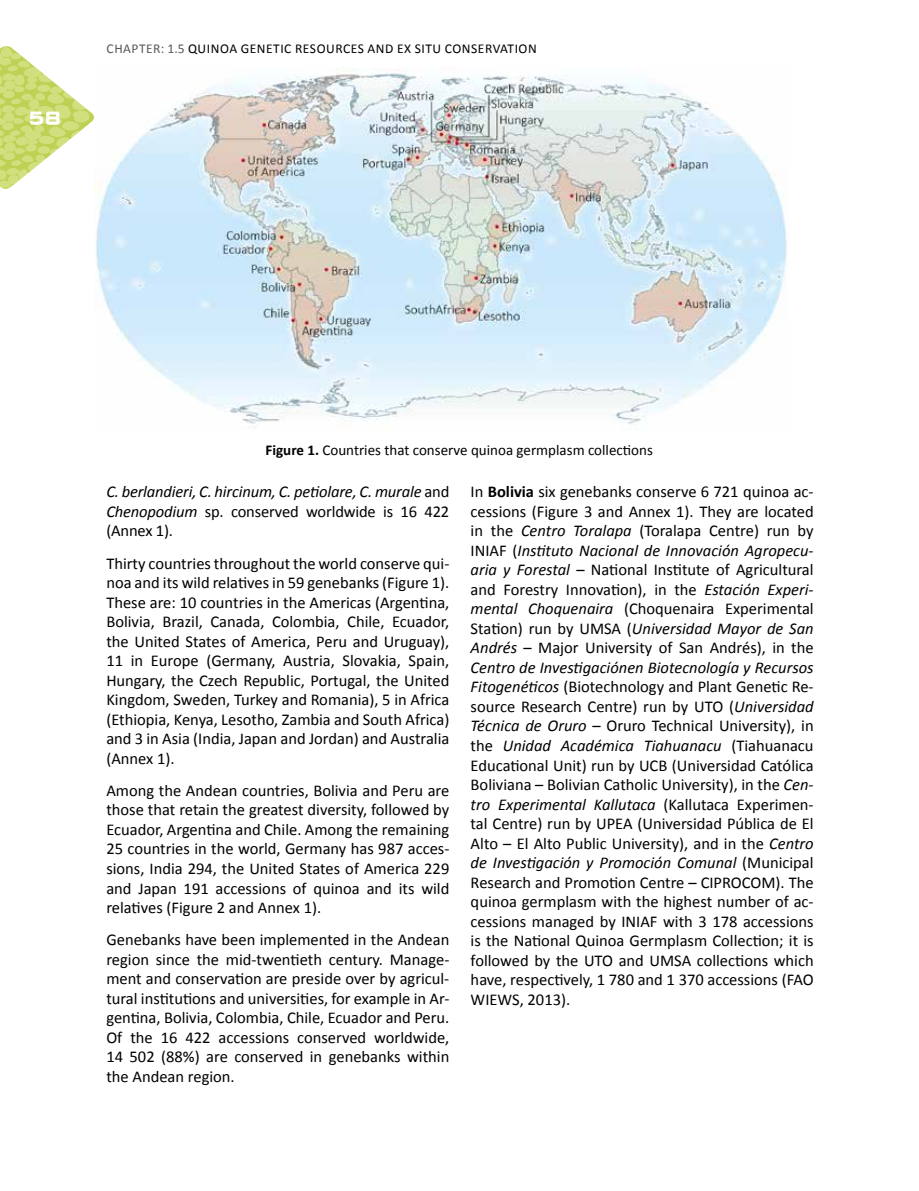
<style>
.page{position:relative;width:919px;height:1191px;background:#fff}
.page>*{position:absolute;margin:0;border:0;box-sizing:border-box;transform-origin:0 0}
.t1{font:300 22.5px "Bank Gothic BT";color:#fff}
.t2{font:16.5px/19.5px "Calibri";color:#000;text-align:justify}
.t3{font:italic 16.5px/19.5px "Calibri";letter-spacing:-.01em;color:#000;text-align:justify}
.t4{font:15px "Calibri";color:#000}
.t5{font:13.5px "Calibri";letter-spacing:.04em;color:#000}
.s1{color:#58585a}
.s2{font-weight:700}
.s3{font-style:normal}
.s4{font-style:italic}
</style>
<div class="page">
<svg style="left:0;top:46px;width:94px;height:143px"></svg>
<img style="left:94px;top:67px;width:693px;height:363px">
<h1 class="t1" style="left:28px;top:106px;width:35px">58</h1>
<p class="t5" style="left:107px;top:40px;width:143px"><span class="s1">CHAPTER: 1.5</span> QUINOA genetic</p>
<p class="t5" style="left:295px;top:40px;width:9px">resources</p>
<p class="t5" style="left:367px;top:40px;width:10px">and</p>
<p class="t5" style="left:397px;top:40px;width:25px">ex situ</p>
<p class="t5" style="left:445px;top:40px;width:9px">conservation</p>
<p class="t4" style="left:265px;top:440px;width:389px"><span class="s2">Figure 1.</span> Countries that conserve quinoa germplasm collections</p>
<p class="t3" style="left:106px;top:481px;width:344px">C. berlandieri, C. hircinum, C. petiolare, C. murale <span class="s3">and </span>Chenopodium <span class="s3">sp. conserved worldwide is 16 422 (Annex 1).</span></p>
<p class="t2" style="left:106px;top:553px;width:344px">Thirty countries throughout the world conserve qui&shy;noa and its wild relatives in 59 genebanks (Figure 1).<br>These are: 10 countries in the Americas (Argentina, Bolivia, Brazil, Canada, Colombia, Chile, Ecuador, the United States of America, Peru and Uruguay), 11 in Europe (Germany, Austria, Slovakia, Spain, Hungary, the Czech Republic, Portugal, the United Kingdom, Sweden, Turkey and Romania), 5 in Africa (Ethiopia, Kenya, Lesotho, Zambia and South Africa) and 3 in Asia (India, Japan and Jordan) and Australia (Annex 1).</p>
<p class="t2" style="left:106px;top:780px;width:344px">Among the Andean countries, Bolivia and Peru are those that retain the greatest diversity, followed by Ecuador, Argentina and Chile. Among the remaining 25 countries in the world, Germany has 987 acces&shy;sions, India 294, the United States of America 229 and Japan 191 accessions of quinoa and its wild relatives (Figure 2 and Annex 1).</p>
<p class="t2" style="left:106px;top:930px;width:344px">Genebanks have been implemented in the Andean region since the mid-twentieth century. Manage&shy;ment and conservation are preside over by agricul&shy;tural institutions and universities, for example in Ar&shy;gentina, Bolivia, Colombia, Chile, Ecuador and Peru.<br>Of the 16 422 accessions conserved worldwide, 14 502 (88%) are conserved in genebanks within the Andean region.</p>
<p class="t2" style="left:470px;top:482px;width:344px">In <span class="s2">Bolivia</span> six genebanks conserve 6 721 quinoa ac&shy;cessions (Figure 3 and Annex 1). They are located in the <span class="s4">Centro Toralapa</span> (Toralapa Centre) run by INIAF (<span class="s4">Instituto Nacional de Innovación Agropecu&shy;aria y Forestal</span> – National Institute of Agricultural and Forestry Innovation), in the <span class="s4">Estación Experi&shy;mental Choquenaira</span> (Choquenaira Experimental Station) run by UMSA (<span class="s4">Universidad Mayor de San Andrés</span> – Major University of San Andrés), in the <span class="s4">Centro de Investigaciónen Biotecnología y Recursos Fitogenéticos</span> (Biotechnology and Plant Genetic Re&shy;source Research Centre) run by UTO (<span class="s4">Universidad Técnica de Oruro</span> – Oruro Technical University), in the <span class="s4">Unidad Académica Tiahuanacu</span> (Tiahuanacu Educational Unit) run by UCB (Universidad Católica Boliviana – Bolivian Catholic University), in the <span class="s4">Cen&shy;tro Experimental Kallutaca</span> (Kallutaca Experimen&shy;tal Centre) run by UPEA (Universidad Pública de El Alto – El Alto Public University), and in the <span class="s4">Centro de Investigación y Promoción Comunal</span> (Municipal Research and Promotion Centre – CIPROCOM). The quinoa germplasm with the highest number of ac&shy;cessions managed by INIAF with 3 178 accessions is the National Quinoa Germplasm Collection; it is followed by the UTO and UMSA collections which have, respectively, 1 780 and 1 370 accessions (FAO WIEWS, 2013).</p>
</div>
